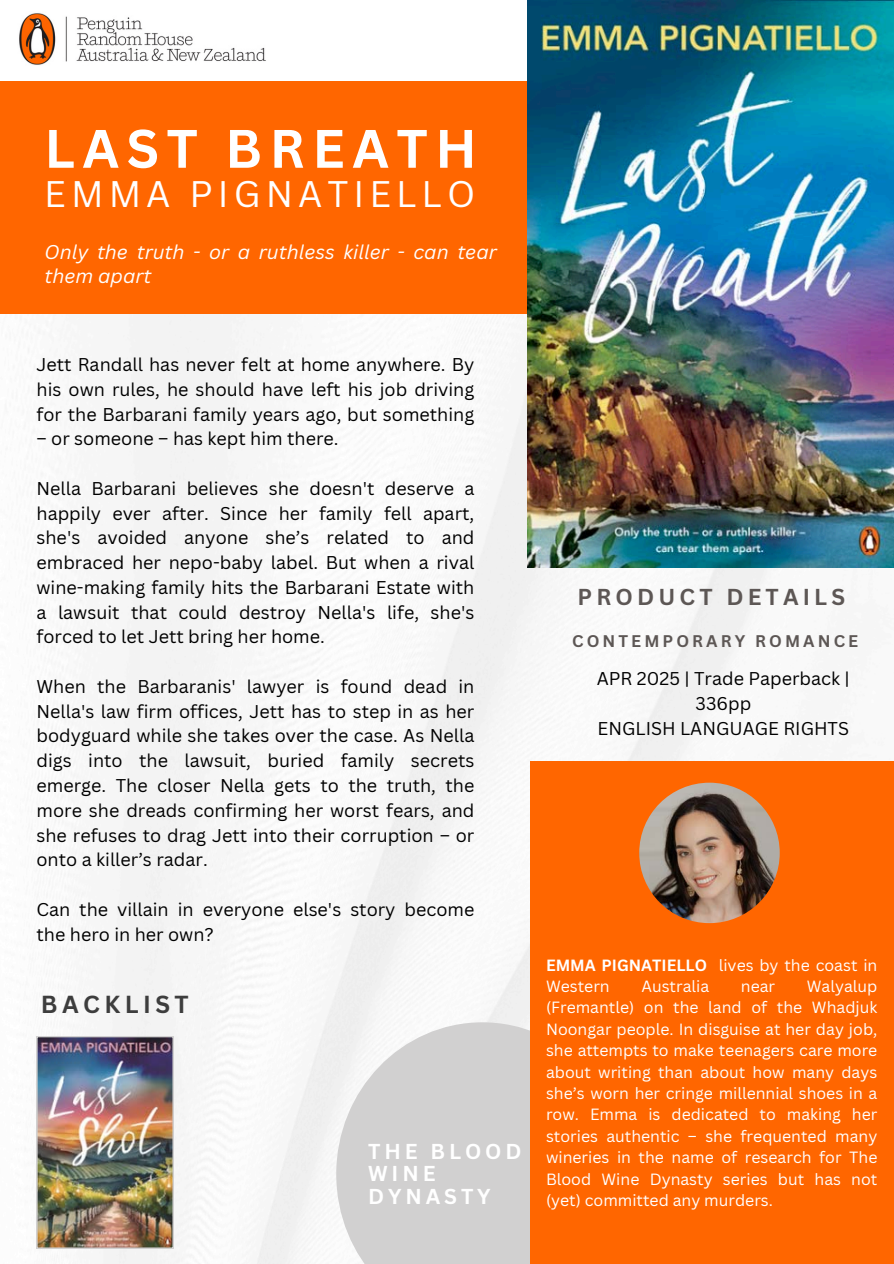
<style>
.page{position:relative;width:894px;height:1264px;background:#fff}
.page>*{position:absolute;margin:0;border:0;box-sizing:border-box;transform-origin:0 0}
.t1{font:700 52.95px "Canva Sans";letter-spacing:.14em;color:#fff}
.t2{font:36px "Canva Sans";letter-spacing:.14em;color:#fff}
.t3{font:700 24px "Canva Sans";letter-spacing:.185em;color:#3d3d3d}
.t4{font:700 22.35px "Canva Sans";letter-spacing:.185em;color:#5d5755}
.t5{font:700 21px/22.5px "Canva Sans";letter-spacing:.185em;color:#fff}
.t6{font:italic 19.35px/23.7px "Canva Sans";color:#fff}
.t7{font:18px/24.8px "Canva Sans";color:#000;text-align:justify}
.t8{font:700 16.5px "Canva Sans";letter-spacing:.185em;color:#5d5755}
.t9{font:15.9px/21.3px "Canva Sans";color:#fff}
.s1{font-weight:700}
</style>
<div class="page">
<img style="left:28px;top:314px;width:865px;height:949px">
<div style="left:0;top:82px;width:568px;height:232px;background:#f60"></div>
<img style="left:527px;top:0;width:366px;height:567px">
<svg style="left:336px;top:1022px;width:193px;height:241px;fill:#d1d0d0"></svg>
<div style="left:529px;top:761px;width:364px;height:502px;background:#f60"></div>
<img style="left:639px;top:782px;width:140px;height:141px;border-radius:50%">
<img style="left:36px;top:1036px;width:137px;height:212px">
<img style="left:19px;top:13px;width:247px;height:52px">
<h1 class="t1" style="left:44px;top:111px;width:434px">LAST BREATH</h1>
<h1 class="t2" style="left:44px;top:169px;width:432px">EMMA PIGNATIELLO</h1>
<h4 class="t6" style="left:44px;top:240px;width:454px">Only the truth - or a ruthless killer - can tear them apart</h4>
<h6 class="t7" style="left:36px;top:352px;width:439px">Jett Randall has never felt at home anywhere. By his own rules, he should have left his job driving for the Barbarani family years ago, but something</h6>
<h6 class="t7" style="left:36px;top:426px;width:303px">– or someone – has kept him there.</h6>
<h6 class="t7" style="left:36px;top:475px;width:439px">Nella Barbarani believes she doesn't deserve a happily ever after. Since her family fell apart, she's avoided anyone she’s related to and embraced her nepo-baby label. But when a rival wine-making family hits the Barbarani Estate with a lawsuit that could destroy Nella's life, she's forced to let Jett bring her home.</h6>
<h6 class="t7" style="left:36px;top:673px;width:439px">When the Barbaranis' lawyer is found dead in Nella's law firm offices, Jett has to step in as her bodyguard while she takes over the case. As Nella digs into the lawsuit, buried family secrets emerge. The closer Nella gets to the truth, the more she dreads confirming her worst fears, and she refuses to drag Jett into their corruption – or onto a killer’s radar.</h6>
<h6 class="t7" style="left:36px;top:896px;width:439px">Can the villain in everyone else's story become the hero in her own?</h6>
<h6 class="t3" style="left:41px;top:987px;width:149px">BACKLIST</h6>
<p class="t5" style="left:368px;top:1139px;width:155px">THE BLOOD<br>WINE<br>DYNASTY</p>
<h2 class="t4" style="left:577px;top:581px;width:269px">PRODUCT DETAILS</h2>
<h2 class="t8" style="left:572px;top:629px;width:287px">CONTEMPORARY ROMANCE</h2>
<h5 class="t7" style="left:596px;top:666px;width:254px;text-align:center">APR 2025 | Trade Paperback |<br>336pp<br>ENGLISH LANGUAGE RIGHTS</h5>
<p class="t9" style="left:546px;top:953px;width:333px"><span class="s1">EMMA PIGNATIELLO</span> lives by the coast in<br>Western</p>
<p class="t9" style="left:546px;top:975px;width:333px;text-align:justify;text-indent:261px">Walyalup (Fremantle) on the land of the Whadjuk Noongar people. In disguise at her day job, she attempts to make teenagers care more about writing than about how many days she’s worn her cringe millennial shoes in a row. Emma is dedicated to making her stories authentic – she frequented many wineries in the name of research for The Blood Wine Dynasty series but has not</p>
<p class="t9" style="left:546px;top:1188px;width:228px">(yet) committed any murders.</p>
<p class="t9" style="left:641px;top:975px;width:69px">Australia</p>
<p class="t9" style="left:740px;top:975px;width:36px">near</p>
</div>
